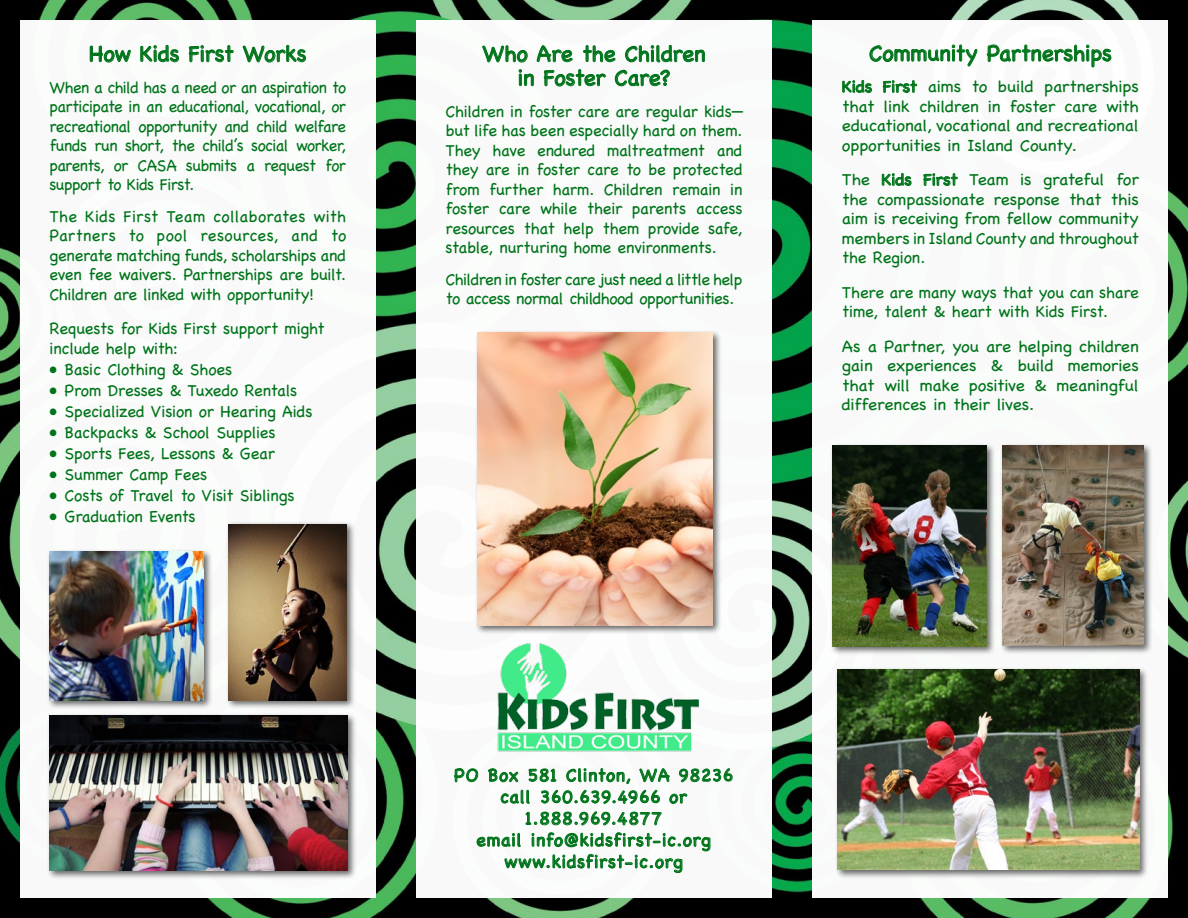
<style>
.page{position:relative;width:1188px;height:918px;background:#fff}
.page>*{position:absolute;margin:0;border:0;box-sizing:border-box;transform-origin:0 0}
.t1{font:22.5px/24px "Chalkboard";letter-spacing:-.01em;color:#00741a;text-align:center}
.t2{font:18px/21.6px "Chalkboard";letter-spacing:.04em;color:#00741a;text-align:center}
.t3{font:16.5px/19.5px "Chalkboard";letter-spacing:-.015em;color:#00741a;text-align:justify}
.t4{font:16.5px/19.5px "Chalkboard";letter-spacing:-.015em;color:#00741a;text-align:justify;scale:1.05 1}
.t5{font:16.5px/19.5px "Chalkboard";letter-spacing:-.035em;color:#00741a}
</style>
<div class="page">
<img style="left:0;top:0;width:1188px;height:918px">
<div style="left:20px;top:20px;width:356px;height:878px;background:#fff"></div>
<div style="left:416px;top:20px;width:356px;height:878px;background:#fff"></div>
<div style="left:812px;top:20px;width:356px;height:878px;background:#fff"></div>
<svg style="left:869px;top:44px;width:109px;height:23px"></svg>
<svg style="left:986px;top:44px;width:126px;height:24px"></svg>
<svg style="left:842px;top:80px;width:30px;height:13px"></svg>
<svg style="left:883px;top:80px;width:34px;height:13px"></svg>
<svg style="left:882px;top:173px;width:30px;height:13px"></svg>
<svg style="left:923px;top:173px;width:35px;height:13px"></svg>
<svg style="left:482px;top:45px;width:46px;height:18px"></svg>
<svg style="left:536px;top:45px;width:37px;height:18px"></svg>
<svg style="left:583px;top:45px;width:33px;height:18px"></svg>
<svg style="left:625px;top:44px;width:80px;height:19px"></svg>
<svg style="left:518px;top:69px;width:16px;height:18px"></svg>
<svg style="left:543px;top:69px;width:63px;height:18px"></svg>
<svg style="left:615px;top:69px;width:55px;height:18px"></svg>
<svg style="left:90px;top:45px;width:41px;height:18px"></svg>
<svg style="left:140px;top:44px;width:39px;height:19px"></svg>
<svg style="left:188px;top:45px;width:46px;height:18px"></svg>
<svg style="left:242px;top:44px;width:64px;height:19px"></svg>
<div style="left:835px;top:666px;width:313px;height:213px;background:#000;opacity:.6"></div>
<img style="left:838px;top:669px;width:301px;height:201px">
<div style="left:1000px;top:442px;width:153px;height:212px;background:#000;opacity:.6"></div>
<img style="left:1003px;top:445px;width:141px;height:200px">
<img style="left:497px;top:642px;width:202px;height:110px">
<svg style="left:454px;top:768px;width:24px;height:14px"></svg>
<svg style="left:488px;top:768px;width:30px;height:14px"></svg>
<svg style="left:529px;top:768px;width:27px;height:14px"></svg>
<svg style="left:566px;top:768px;width:64px;height:16px"></svg>
<svg style="left:639px;top:768px;width:31px;height:14px"></svg>
<svg style="left:679px;top:768px;width:54px;height:15px"></svg>
<svg style="left:501px;top:790px;width:29px;height:14px"></svg>
<svg style="left:541px;top:790px;width:119px;height:14px"></svg>
<svg style="left:669px;top:793px;width:18px;height:11px"></svg>
<svg style="left:526px;top:811px;width:136px;height:15px"></svg>
<svg style="left:477px;top:832px;width:233px;height:41px"></svg>
<div style="left:829px;top:442px;width:167px;height:214px;background:#000;opacity:.6"></div>
<img style="left:832px;top:445px;width:155px;height:201px">
<div style="left:225px;top:521px;width:130px;height:189px;background:#000;opacity:.6"></div>
<img style="left:228px;top:524px;width:118px;height:176px">
<div style="left:46px;top:713px;width:311px;height:166px;background:#000;opacity:.6"></div>
<img style="left:49px;top:715px;width:299px;height:155px">
<div style="left:47px;top:548px;width:166px;height:162px;background:#000;opacity:.6"></div>
<img style="left:50px;top:551px;width:154px;height:149px">
<div style="left:475px;top:330px;width:247px;height:305px;background:#000;opacity:.6"></div>
<img style="left:477px;top:333px;width:235px;height:293px">
<h1 class="t1" style="left:89px;top:42px;width:219px">How Kids First Works</h1>
<p class="t3" style="left:50px;top:77px;width:298px">When a child has a need or an aspiration to participate in an educational, vocational, or recreational opportunity and child welfare funds run short, the child’s social worker, parents, or CASA submits a request for support to Kids First.</p>
<p class="t3" style="left:50px;top:206px;width:298px">The Kids First Team collaborates with Partners to pool resources, and to generate matching funds, scholarships and even fee waivers. Partnerships are built.<br>Children are linked with opportunity!</p>
<p class="t3" style="left:50px;top:319px;width:277px">Requests for Kids First support might include help with:</p>
<p class="t3" style="left:50px;top:359px;width:184px">• Basic Clothing &amp; Shoes</p>
<p class="t3" style="left:50px;top:380px;width:249px">• Prom Dresses &amp; Tuxedo Rentals</p>
<p class="t3" style="left:50px;top:401px;width:264px">• Specialized Vision or Hearing Aids</p>
<p class="t3" style="left:50px;top:422px;width:228px">• Backpacks &amp; School Supplies</p>
<p class="t3" style="left:50px;top:443px;width:227px">• Sports Fees, Lessons &amp; Gear</p>
<p class="t3" style="left:50px;top:464px;width:159px">• Summer Camp Fees</p>
<p class="t3" style="left:50px;top:485px;width:247px">• Costs of Travel to Visit Siblings</p>
<p class="t3" style="left:50px;top:506px;width:148px">• Graduation Events</p>
<h1 class="t1" style="left:482px;top:42px;width:225px">Who Are the Children in Foster Care?</h1>
<p class="t3" style="left:446px;top:101px;width:299px">Children in foster care are regular kids— but life has been especially hard on them.<br>They have endured maltreatment and they are in foster care to be protected from further harm. Children remain in foster care while their parents access resources that help them provide safe, stable, nurturing home environments.</p>
<p class="t5" style="left:446px;top:269px;width:298px">Children in foster care just need a little help to access normal childhood opportunities.</p>
<h1 class="t1" style="left:869px;top:41px;width:244px">Community Partnerships</h1>
<p class="t4" style="left:842px;top:77px;width:284px">Kids First aims to build partnerships that link children in foster care with educational, vocational and recreational opportunities in Island County.</p>
<p class="t4" style="left:842px;top:170px;width:284px">The Kids First Team is grateful for the compassionate response that this aim is receiving from fellow community members in Island County and throughout the Region.</p>
<p class="t3" style="left:842px;top:282px;width:298px">There are many ways that you can share time, talent &amp; heart with Kids First.</p>
<p class="t4" style="left:842px;top:336px;width:284px">As a Partner, you are helping children gain experiences &amp; build memories that will make positive &amp; meaningful differences in their lives.</p>
<p class="t2" style="left:454px;top:764px;width:280px">PO Box 581 Clinton, WA 98236 call 360.639.4966 or<br>1.888.969.4877<br>email info@kidsfirst-ic.org www.kidsfirst-ic.org</p>
</div>
